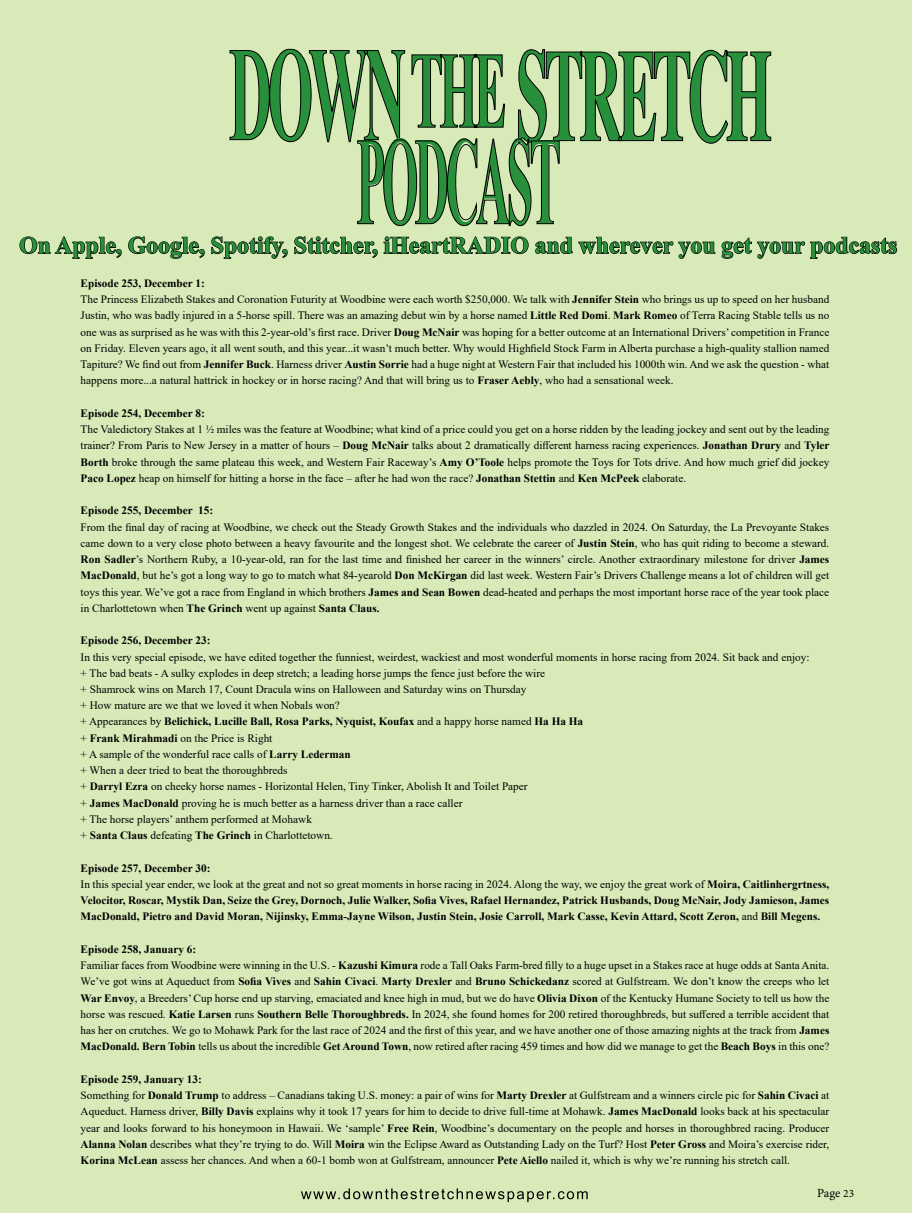
<style>
.page{position:relative;width:912px;height:1215px;background:#fff}
.page>*{position:absolute;margin:0;border:0;box-sizing:border-box;transform-origin:0 0}
.t1{font:700 125px "Times New Roman";letter-spacing:-.07em;color:#28903b;scale:.38 1}
.t2{font:700 23.75px "Times New Roman";color:#28903b}
.t3{font:12.5px "Minion Pro";color:#000}
.t4{font:11.25px/16.2px "Times New Roman";color:#000}
.t5{font:700 11.25px/16.2px "Times New Roman";color:#000}
.s1{font-weight:700}
.s2{font-weight:400}
.s3{font-size:11.25px}
</style>
<div class="page">
<div style="left:0;top:0;width:911px;height:1212px;background:#d9eab9"></div>
<svg style="left:19px;top:49px;width:878px;height:210px"></svg>
<svg style="left:301px;top:1188px;width:286px;height:14px"></svg>
<h1 class="t1" style="left:356px;top:92px;width:539px">PODCAST</h1>
<h2 class="t2" style="left:19px;top:228px;width:879px">On Apple, Google, Spotify, Stitcher, iHeartRADIO and wherever you get your podcasts</h2>
<p class="t4" style="left:81px;top:275px;width:750px"><span class="s1">Episode 253, December 1:<br></span>The Princess Elizabeth Stakes and Coronation Futurity at Woodbine were each worth $250,000. We talk with <span class="s1">Jennifer Stein</span> who brings us up to speed on her husband Justin, who was badly injured in a 5-horse spill. There was an amazing debut win by a horse named <span class="s1">Little Red Domi</span>. <span class="s1">Mark Romeo</span> of Terra Racing Stable tells us no one was as surprised as he was with this 2-year-old’s first race. Driver <span class="s1">Doug McNair</span> was hoping for a better outcome at an International Drivers’ competition in France on Friday. Eleven years ago, it all went south, and this year...it wasn’t much better. Why would Highfield Stock Farm in Alberta purchase a high-quality stallion named Tapiture? We find out from <span class="s1">Jennifer Buck</span>. Harness driver <span class="s1">Austin Sorrie</span> had a huge night at Western Fair that included his 1000th win. And we ask the question - what happens more...a natural hattrick in hockey or in horse racing? And that will bring us to <span class="s1">Fraser Aebly</span>, who had a sensational week.</p>
<p class="t5" style="left:81px;top:405px;width:126px">Episode 254, December 8:</p>
<p class="t4" style="left:81px;top:421px;width:750px;text-align:justify">The Valedictory Stakes at 1 ½ miles was the feature at Woodbine; what kind of a price could you get on a horse ridden by the leading jockey and sent out by the leading trainer? From Paris to New Jersey in a matter of hours – <span class="s1">Doug McNair</span> talks about 2 dramatically different harness racing experiences. <span class="s1">Jonathan Drury</span> and <span class="s1">Tyler Borth</span> broke through the same plateau this week, and Western Fair Raceway’s <span class="s1">Amy O’Toole</span> helps promote the Toys for Tots drive. And how much grief did jockey <span class="s1">Paco Lopez</span> heap on himself for hitting a horse in the face – after he had won the race? <span class="s1">Jonathan Stettin</span> and <span class="s1">Ken McPeek</span> elaborate.</p>
<p class="t5" style="left:81px;top:502px;width:134px">Episode 255, December 15:</p>
<p class="t4" style="left:81px;top:518px;width:750px;text-align:justify">From the final day of racing at Woodbine, we check out the Steady Growth Stakes and the individuals who dazzled in 2024. On Saturday, the La Prevoyante Stakes came down to a very close photo between a heavy favourite and the longest shot. We celebrate the career of <span class="s1">Justin Stein</span>, who has quit riding to become a steward.<br><span class="s1">Ron Sadler</span>’s Northern Ruby, a 10-year-old, ran for the last time and finished her career in the winners’ circle. Another extraordinary milestone for driver <span class="s1">James MacDonald</span>, but he’s got a long way to go to match what 84-yearold <span class="s1">Don McKirgan</span> did last week. Western Fair’s Drivers Challenge means a lot of children will get toys this year. We’ve got a race from England in which brothers <span class="s1">James and Sean Bowen</span> dead-heated and perhaps the most important horse race of the year took place in Charlottetown when <span class="s1">The Grinch</span> went up against <span class="s1">Santa Claus.</span></p>
<p class="t5" style="left:81px;top:632px;width:131px">Episode 256, December 23:</p>
<p class="t4" style="left:81px;top:648px;width:730px">In this very special episode, we have edited together the funniest, weirdest, wackiest and most wonderful moments in horse racing from 2024. Sit back and enjoy: + The bad beats - A sulky explodes in deep stretch; a leading horse jumps the fence just before the wire<br>+ Shamrock wins on March 17, Count Dracula wins on Halloween and Saturday wins on Thursday<br>+ How mature are we that we loved it when Nobals won?<br>+ Appearances by <span class="s1">Belichick, Lucille Ball, Rosa Parks, Nyquist, Koufax</span> and a happy horse named <span class="s1">Ha Ha Ha<br></span>+ <span class="s1">Frank Mirahmadi</span> on the Price is Right<br>+ A sample of the wonderful race calls of <span class="s1">Larry Lederman<br></span>+ When a deer tried to beat the thoroughbreds<br>+ <span class="s1">Darryl Ezra</span> on cheeky horse names - Horizontal Helen, Tiny Tinker, Abolish It and Toilet Paper<br>+ <span class="s1">James MacDonald</span> proving he is much better as a harness driver than a race caller<br>+ The horse players’ anthem performed at Mohawk<br>+ <span class="s1">Santa Claus</span> defeating <span class="s1">The Grinch</span> in Charlottetown.</p>
<p class="t5" style="left:81px;top:859px;width:750px">Episode 257, December 30:<br><span class="s2">In this special year ender, we look at the great and not so great moments in horse racing in 2024. Along the way, we enjoy the great work of</span> Moira, Caitlinhergrtness, Velocitor, Roscar, Mystik Dan, Seize the Grey, Dornoch, Julie Walker, Sofia Vives, Rafael Hernandez, Patrick Husbands, Doug McNair, Jody Jamieson, James MacDonald, Pietro and David Moran, Nijinsky, Emma-Jayne Wilson, Justin Stein, Josie Carroll, Mark Casse, Kevin Attard, Scott Zeron, <span class="s2">and</span> Bill Megens.</p>
<p class="t4" style="left:81px;top:941px;width:750px"><span class="s1">Episode 258, January 6:<br></span>Familiar faces from Woodbine were winning in the U.S. - <span class="s1">Kazushi Kimura</span> rode a Tall Oaks Farm-bred filly to a huge upset in a Stakes race at huge odds at Santa Anita.<br>We’ve got wins at Aqueduct from <span class="s1">Sofia Vives</span> and <span class="s1">Sahin Civaci</span>. <span class="s1">Marty Drexler</span> and <span class="s1">Bruno Schickedanz</span> scored at Gulfstream. We don’t know the creeps who let <span class="s1">War Envoy</span>, a Breeders’ Cup horse end up starving, emaciated and knee high in mud, but we do have <span class="s1">Olivia Dixon</span> of the Kentucky Humane Society to tell us how the horse was rescued. <span class="s1">Katie Larsen</span> runs <span class="s1">Southern Belle Thoroughbreds.</span> In 2024, she found homes for 200 retired thoroughbreds, but suffered a terrible accident that has her on crutches. We go to Mohawk Park for the last race of 2024 and the first of this year, and we have another one of those amazing nights at the track from <span class="s1">James MacDonald. Bern Tobin</span> tells us about the incredible <span class="s1">Get Around Town</span>, now retired after racing 459 times and how did we manage to get the <span class="s1">Beach Boys</span> in this one?</p>
<p class="t4" style="left:81px;top:1071px;width:750px"><span class="s1">Episode 259, January 13:<br></span>Something for <span class="s1">Donald Trump</span> to address – Canadians taking U.S. money: a pair of wins for <span class="s1">Marty Drexler</span> at Gulfstream and a winners circle pic for <span class="s1">Sahin Civaci</span> at Aqueduct. Harness driver, <span class="s1">Billy Davis</span> explains why it took 17 years for him to decide to drive full-time at Mohawk. <span class="s1">James MacDonald</span> looks back at his spectacular year and looks forward to his honeymoon in Hawaii. We ‘sample’ <span class="s1">Free Rein</span>, Woodbine’s documentary on the people and horses in thoroughbred racing. Producer <span class="s1">Alanna Nolan</span> describes what they’re trying to do. Will <span class="s1">Moira</span> win the Eclipse Award as Outstanding Lady on the Turf? Host <span class="s1">Peter Gross</span> and Moira’s exercise rider, <span class="s1">Korina McLean</span> assess her chances. And when a 60-1 bomb won at Gulfstream, announcer <span class="s1">Pete Aiello</span> nailed it, which is why we’re running his stretch call.</p>
<p class="t3" style="left:817px;top:1185px;width:38px">Page <span class="s3">23</span></p>
</div>
